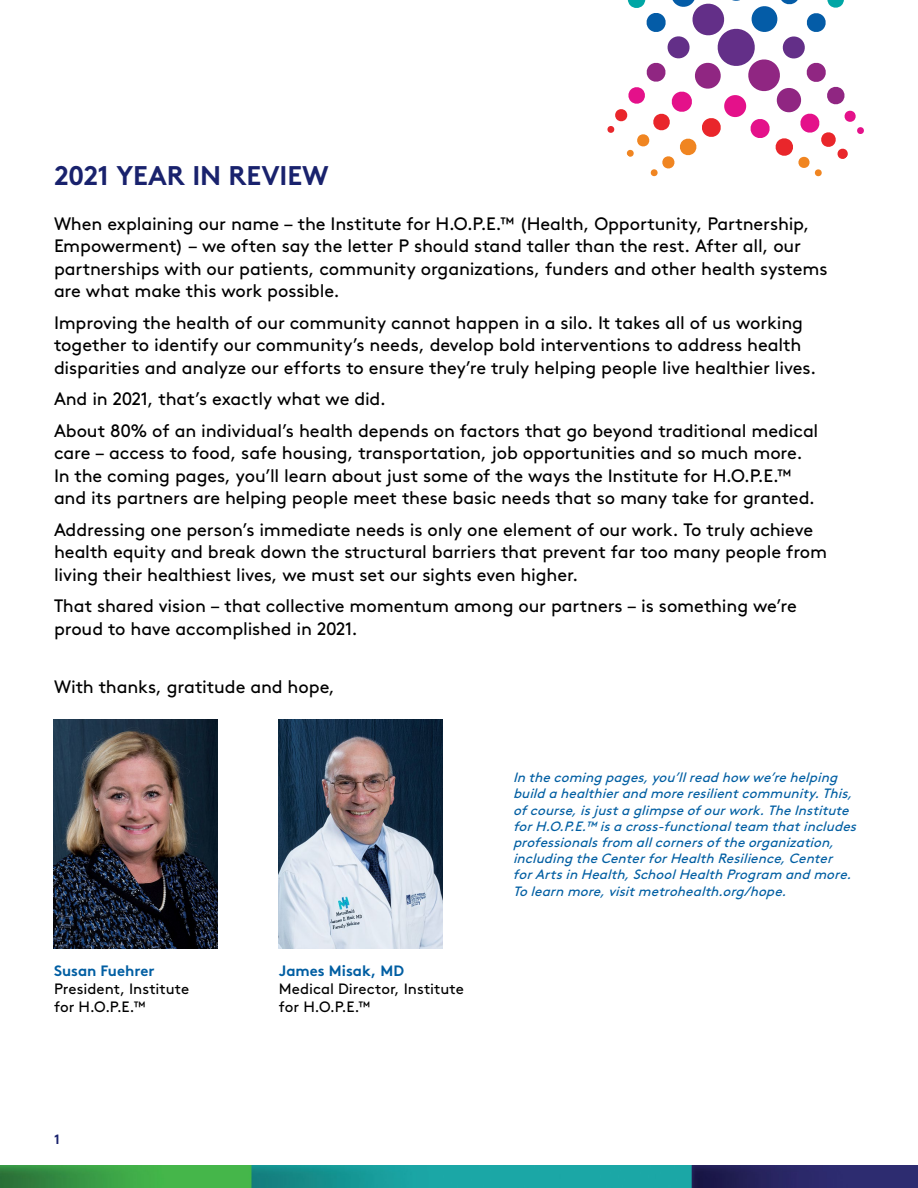
<style>
.page{position:relative;width:918px;height:1188px;background:#fff}
.page>*{position:absolute;margin:0;border:0;box-sizing:border-box;transform-origin:0 0}
.t1{font:700 27px "Brown";letter-spacing:-.005em;color:#19226d}
.t2{font:18px/22.5px "Brown";letter-spacing:-.005em;color:#000}
.t3{font:15px/18px "Brown";color:#000}
.t4{font:700 15px "Brown";color:#005ea2}
.t5{font:italic 13.5px/16.2px "Brown";color:#005ea2}
.t6{font:700 13.5px "Brown";color:#19226d}
</style>
<div class="page">
<img style="left:54px;top:719px;width:164px;height:230px">
<img style="left:279px;top:719px;width:164px;height:230px">
<img style="left:0;top:1166px;width:918px;height:22px">
<svg style="left:607px;top:0;width:257px;height:177px"></svg>
<h1 class="t1" style="left:54px;top:153px;width:276px">2021 YEAR IN REVIEW</h1>
<p class="t2" style="left:54px;top:211px;width:775px">When explaining our name – the Institute for H.O.P.E.™ (Health, Opportunity, Partnership, Empowerment) – we often say the letter P should stand taller than the rest. After all, our partnerships with our patients, community organizations, funders and other health systems are what make this work possible.</p>
<p class="t2" style="left:54px;top:310px;width:764px">Improving the health of our community cannot happen in a silo. It takes all of us working together to identify our community’s needs, develop bold interventions to address health disparities and analyze our efforts to ensure they’re truly helping people live healthier lives.</p>
<p class="t2" style="left:54px;top:382px;width:766px;line-height:31.5px">And in 2021, that’s exactly what we did.<br>About 80% of an individual’s health depends on factors that go beyond traditional medical</p>
<p class="t2" style="left:54px;top:440px;width:763px">care – access to food, safe housing, transportation, job opportunities and so much more.<br>In the coming pages, you’ll learn about just some of the ways the Institute for H.O.P.E.™ and its partners are helping people meet these basic needs that so many take for granted.</p>
<p class="t2" style="left:54px;top:517px;width:775px">Addressing one person’s immediate needs is only one element of our work. To truly achieve health equity and break down the structural barriers that prevent far too many people from living their healthiest lives, we must set our sights even higher.</p>
<p class="t2" style="left:54px;top:593px;width:744px">That shared vision – that collective momentum among our partners – is something we’re proud to have accomplished in 2021.</p>
<p class="t2" style="left:54px;top:674px;width:283px">With thanks, gratitude and hope,</p>
<p class="t4" style="left:54px;top:959px;width:102px">Susan Fuehrer</p>
<p class="t3" style="left:54px;top:979px;width:137px">President, Institute for H.O.P.E.™</p>
<p class="t6" style="left:54px;top:1128px;width:7px">1</p>
<p class="t4" style="left:279px;top:959px;width:127px">James Misak, MD</p>
<p class="t3" style="left:279px;top:979px;width:187px">Medical Director, Institute for H.O.P.E.™</p>
<p class="t5" style="left:513px;top:768px;width:349px">Inthecomingpages,you’llreadhow we’rehelping buildahealthierandmoreresilientcommunity.This, ofcourse,isjustaglimpseofourwork.TheInstitute forH.O.P.E.™ isacross-functionalteam thatincludes professionalsfrom allcornersoftheorganization, includingtheCenterforHealthResilience,Center forArtsinHealth,SchoolHealthProgram andmore.<br>Tolearnmore,visitmetrohealth.org/hope.</p>
</div>
